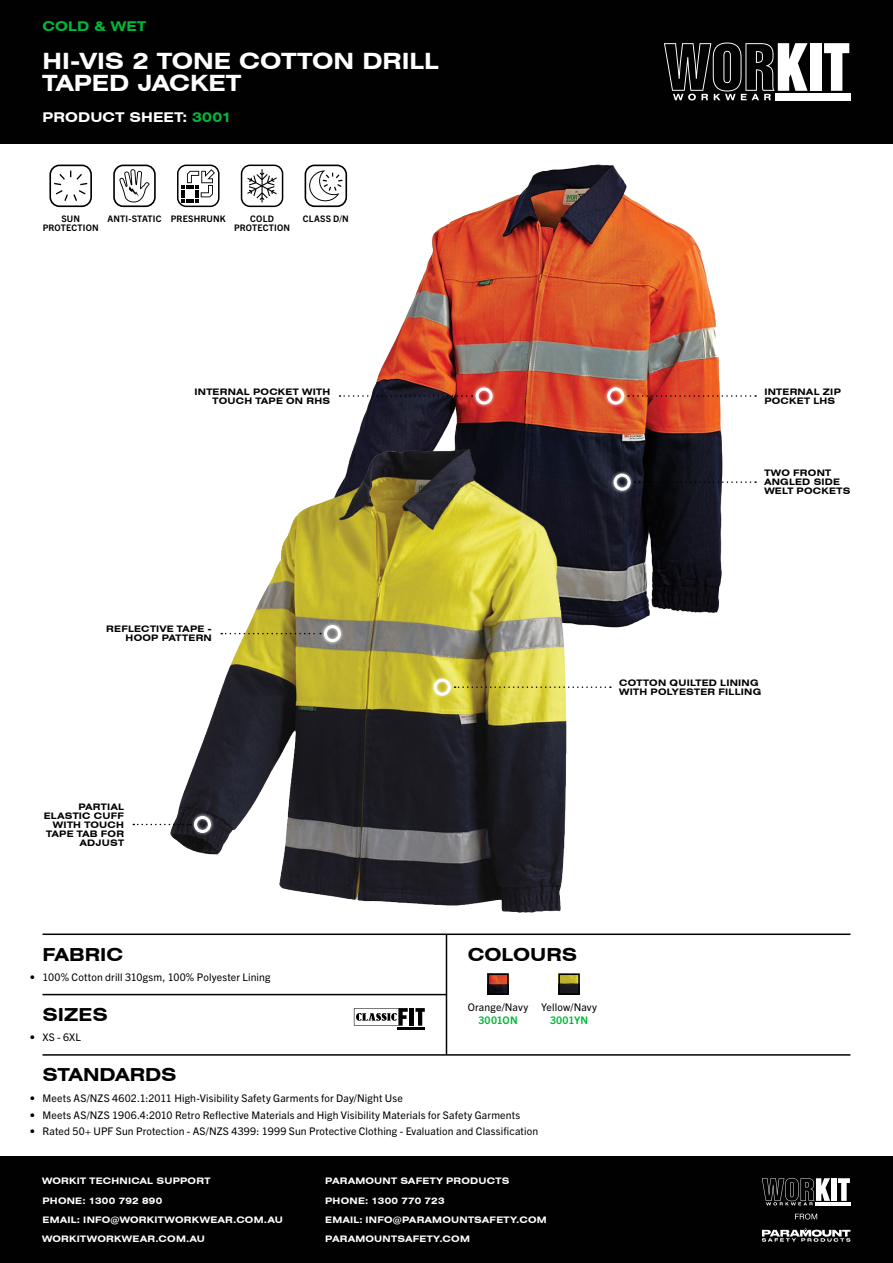
<style>
.page{position:relative;width:893px;height:1263px;background:#fff}
.page>*{position:absolute;margin:0;border:0;box-sizing:border-box;transform-origin:0 0}
.t1{font:700 expanded 22.5px/22.5px "Swiss 721 BT";color:#fff}
.t2{font:700 expanded 18px "Swiss 721 BT";color:#010101}
.t3{font:700 expanded 13.5px "Swiss 721 BT";letter-spacing:.01em;color:#fff}
.t4{font:700 expanded 13.5px "Swiss 721 BT";letter-spacing:.01em;color:#00b838}
.t5{font:10.5px/12.6px "Trade Gothic Next LT Pro";letter-spacing:.015em;color:#010101;text-align:center}
.t6{font:700 expanded 9px/9px "Swiss 721 BT";letter-spacing:.025em;color:#010101;text-align:right}
.t7{font:700 expanded 9px/19px "Swiss 721 BT";letter-spacing:.025em;color:#fff}
.t8{font:700 9px/9px "Trade Gothic Next LT Pro";letter-spacing:.015em;color:#010101;text-align:center}
.s1{color:#00b838}
.s2{font-weight:700;color:#00b838}
</style>
<div class="page">
<div style="left:0;top:0;width:893px;height:143px;background:#010101"></div>
<div style="left:810px;top:43px;width:11px;height:48px;background:#fff"></div>
<svg style="left:824px;top:43px;width:25px;height:48px"></svg>
<div style="left:775px;top:93px;width:75px;height:8px;background:#fff"></div>
<svg style="left:664px;top:43px;width:144px;height:57px"></svg>
<div style="left:0;top:1157px;width:893px;height:106px;background:#010101"></div>
<div style="left:831px;top:1178px;width:6px;height:23px;background:#fff"></div>
<svg style="left:838px;top:1178px;width:12px;height:23px"></svg>
<hr style="left:815px;top:1202px;width:35px;height:3px;background:#fff">
<svg style="left:762px;top:1178px;width:68px;height:27px"></svg>
<svg style="left:795px;top:1213px;width:22px;height:6px"></svg>
<svg style="left:762px;top:1227px;width:88px;height:15px"></svg>
<div style="left:49px;top:165px;width:43px;height:42px;border:2px solid #010101;border-radius:9px"></div>
<svg style="left:54px;top:171px;width:33px;height:30px"></svg>
<div style="left:113px;top:165px;width:43px;height:42px;border:2px solid #010101;border-radius:9px"></div>
<svg style="left:119px;top:169px;width:31px;height:33px"></svg>
<hr style="left:43px;top:1054px;width:807px;height:2px;background:#010101">
<hr style="left:43px;top:994px;width:403px;height:1px;background:#010101">
<hr style="left:43px;top:933px;width:807px;height:2px;background:#010101">
<hr style="left:446px;top:934px;width:1px;height:121px;background:#010101">
<div style="left:409px;top:1008px;width:5px;height:18px;background:#010101"></div>
<svg style="left:415px;top:1008px;width:10px;height:18px"></svg>
<hr style="left:397px;top:1027px;width:28px;height:2px;background:#010101">
<svg style="left:354px;top:1008px;width:54px;height:18px"></svg>
<div style="left:305px;top:165px;width:42px;height:42px;border:2px solid #010101;border-radius:9px"></div>
<svg style="left:309px;top:171px;width:10px;height:29px"></svg>
<svg style="left:178px;top:165px;width:41px;height:41px"></svg>
<div style="left:177px;top:165px;width:43px;height:42px;border:2px solid #010101;border-radius:9px"></div>
<svg style="left:182px;top:169px;width:33px;height:33px"></svg>
<img style="left:490px;top:976px;width:16px;height:16px">
<div style="left:487px;top:973px;width:22px;height:22px;border:2px solid #010101"></div>
<img style="left:561px;top:976px;width:16px;height:16px">
<div style="left:558px;top:973px;width:22px;height:22px;border:2px solid #010101"></div>
<div style="left:241px;top:165px;width:42px;height:42px;border:2px solid #010101;border-radius:9px"></div>
<svg style="left:247px;top:169px;width:30px;height:33px"></svg>
<img style="left:319px;top:165px;width:404px;height:462px">
<img style="left:170px;top:449px;width:397px;height:463px">
<svg style="left:133px;top:824px;width:58px;height:1px"></svg>
<div style="left:191px;top:812px;width:23px;height:24px;background:#fff;opacity:.85"></div>
<div style="left:194px;top:816px;width:17px;height:17px;border:3px solid #fff;border-radius:50%"></div>
<svg style="left:634px;top:481px;width:122px;height:2px"></svg>
<div style="left:610px;top:470px;width:24px;height:24px;background:#fff;opacity:.85"></div>
<div style="left:614px;top:474px;width:17px;height:17px;border:3px solid #fff;border-radius:50%"></div>
<svg style="left:628px;top:395px;width:128px;height:2px"></svg>
<div style="left:604px;top:384px;width:23px;height:24px;background:#fff;opacity:.85"></div>
<div style="left:607px;top:387px;width:17px;height:17px;border:3px solid #fff;border-radius:50%"></div>
<svg style="left:339px;top:395px;width:133px;height:2px"></svg>
<div style="left:472px;top:384px;width:24px;height:24px;background:#fff;opacity:.85"></div>
<div style="left:476px;top:387px;width:17px;height:17px;border:3px solid #fff;border-radius:50%"></div>
<svg style="left:455px;top:686px;width:156px;height:2px"></svg>
<div style="left:430px;top:675px;width:24px;height:24px;background:#fff;opacity:.85"></div>
<div style="left:434px;top:679px;width:17px;height:17px;border:3px solid #fff;border-radius:50%"></div>
<svg style="left:221px;top:633px;width:100px;height:1px"></svg>
<div style="left:321px;top:622px;width:23px;height:23px;background:#fff;opacity:.85"></div>
<div style="left:324px;top:625px;width:17px;height:17px;border:3px solid #fff;border-radius:50%"></div>
<p class="t4" style="left:43px;top:18px;width:105px">COLD &amp; WET</p>
<p class="t1" style="left:43px;top:49px;width:398px">HI-VIS 2 TONE COTTON DRILL<br>TAPED JACKET</p>
<p class="t3" style="left:43px;top:109px;width:191px">PRODUCT SHEET: <span class="s1">3001</span></p>
<p class="t8" style="left:43px;top:214px;width:57px">SUN<br>PROTECTION</p>
<p class="t8" style="left:107px;top:214px;width:56px">ANTI-STATIC</p>
<p class="t8" style="left:171px;top:214px;width:56px">PRESHRUNK</p>
<p class="t8" style="left:303px;top:214px;width:48px">CLASS D/N</p>
<p class="t8" style="left:234px;top:214px;width:57px">COLD<br>PROTECTION</p>
<p class="t6" style="left:194px;top:387px;width:137px">INTERNAL POCKET WITH<br>TOUCH TAPE ON RHS</p>
<p class="t6" style="left:764px;top:387px;width:78px;text-align:left">INTERNAL ZIP<br>POCKET LHS</p>
<p class="t6" style="left:764px;top:469px;width:88px;text-align:left">TWO FRONT<br>ANGLED SIDE<br>WELT POCKETS</p>
<p class="t6" style="left:106px;top:625px;width:107px">REFLECTIVE TAPE -<br>HOOP PATTERN</p>
<p class="t6" style="left:619px;top:678px;width:144px;text-align:left">COTTON QUILTED LINING<br>WITH POLYESTER FILLING</p>
<p class="t6" style="left:44px;top:802px;width:82px">PARTIAL<br>ELASTIC CUFF<br>WITH TOUCH<br>TAPE TAB FOR<br>ADJUST</p>
<p class="t2" style="left:43px;top:943px;width:82px">FABRIC</p>
<p class="t2" style="left:468px;top:943px;width:111px">COLOURS</p>
<p class="t5" style="left:30px;top:970px;width:242px">• 100% Cotton drill 310gsm, 100% Polyester Lining</p>
<p class="t2" style="left:43px;top:1004px;width:67px">SIZES</p>
<p class="t5" style="left:30px;top:1030px;width:53px">• XS - 6XL</p>
<p class="t5" style="left:468px;top:1000px;width:62px">Orange/Navy<br><span class="s2">3001ON</span></p>
<p class="t5" style="left:541px;top:1000px;width:57px">Yellow/Navy<br><span class="s2">3001YN</span></p>
<p class="t2" style="left:43px;top:1064px;width:136px">STANDARDS</p>
<p class="t5" style="left:30px;top:1091px;width:375px">• Meets AS/NZS 4602.1:2011 High-Visibility Safety Garments for Day/Night Use</p>
<p class="t5" style="left:30px;top:1108px;width:492px">• Meets AS/NZS 1906.4:2010 Retro Reflective Materials and High Visibility Materials for Safety Garments</p>
<p class="t5" style="left:30px;top:1124px;width:510px">• Rated 50+ UPF Sun Protection - AS/NZS 4399: 1999 Sun Protective Clothing - Evaluation and Classification</p>
<p class="t7" style="left:42px;top:1172px;width:242px">WORKIT TECHNICAL SUPPORT<br>PHONE: 1300 792 890<br>EMAIL: INFO@WORKITWORKWEAR.COM.AU<br>WORKITWORKWEAR.COM.AU</p>
<p class="t7" style="left:325px;top:1172px;width:223px">PARAMOUNT SAFETY PRODUCTS<br>PHONE: 1300 770 723<br>EMAIL: INFO@PARAMOUNTSAFETY.COM<br>PARAMOUNTSAFETY.COM</p>
</div>
